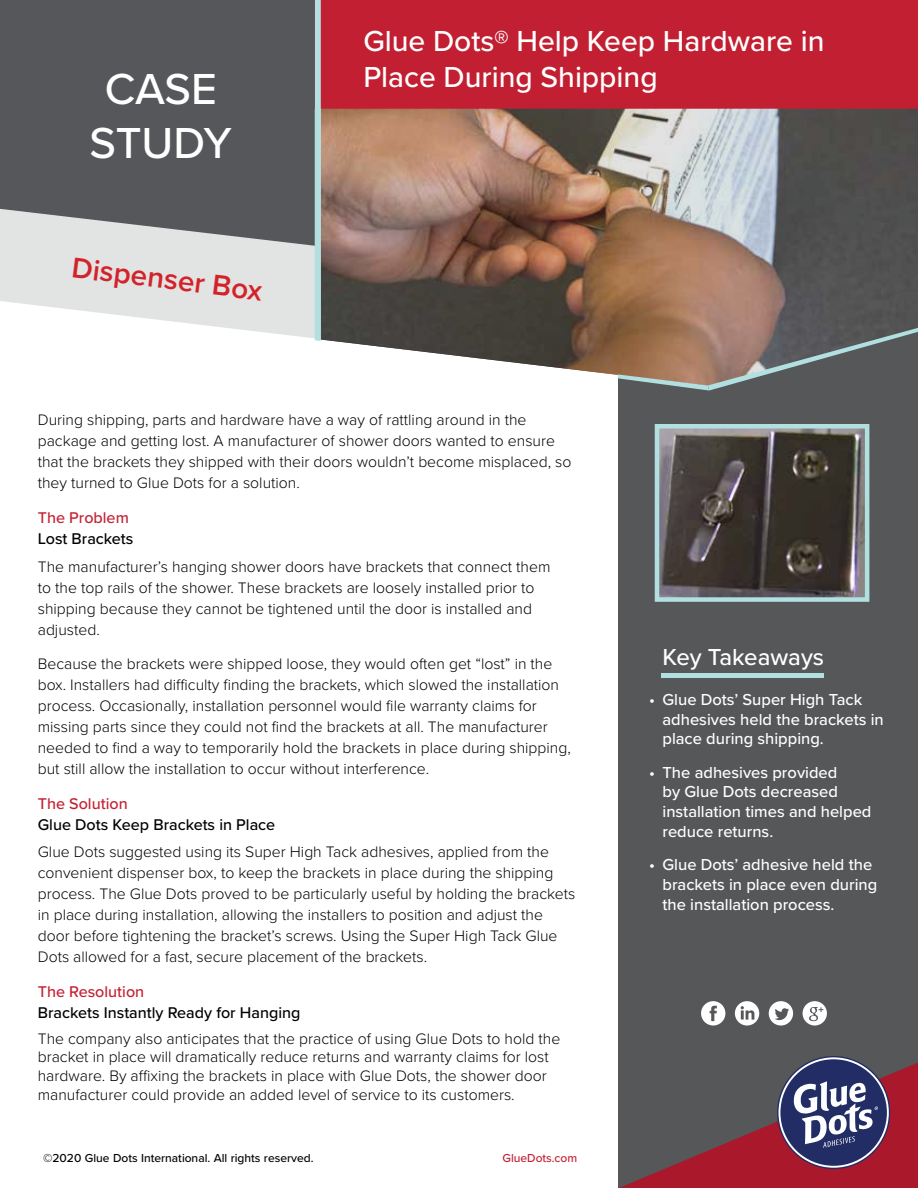
<style>
.page{position:relative;width:918px;height:1188px;background:#fff}
.page>*{position:absolute;margin:0;border:0;box-sizing:border-box;transform-origin:0 0}
.t1{font:500 45px/54px "Proxima Nova";letter-spacing:-.005em;color:#fff;text-align:center}
.t2{font:500 30px/36px "Proxima Nova";color:#fff}
.t3{font:600 29.7px "Proxima Nova";color:#d2232a}
.t4{font:500 24px "Proxima Nova";color:#fff}
.t5{font:500 16.5px/19.8px "Proxima Nova";color:#fff}
.t6{font:500 16.2px "Proxima Nova";color:#000}
.t7{font:500 16.2px "Proxima Nova";color:#c32032}
.t8{font:300 15.75px/21px "Proxima Nova";color:#000}
.t9{font:500 12px "Proxima Nova";color:#000}
.t10{font:500 12px "Proxima Nova";color:#c32032}
</style>
<div class="page">
<div style="left:618px;top:29px;width:300px;height:1159px;background:#555759"></div>
<svg style="left:0;top:109px;width:918px;height:269px"></svg>
<div style="left:661px;top:673px;width:162px;height:5px;background:#b2e0e1"></div>
<div style="left:321px;top:0;width:597px;height:109px;background:#c22032"></div>
<svg style="left:315px;top:0;width:6px;height:341px;background:#b2ddde"></svg>
<svg style="left:0;top:0;width:315px;height:246px;background:#5f6164"></svg>
<svg style="left:618px;top:328px;width:300px;height:63px"></svg>
<img style="left:660px;top:429px;width:204px;height:168px">
<div style="left:655px;top:424px;width:214px;height:178px;border:4px solid #b2e0e1"></div>
<svg style="left:701px;top:1001px;width:24px;height:25px"></svg>
<svg style="left:735px;top:1001px;width:24px;height:25px"></svg>
<svg style="left:769px;top:1001px;width:24px;height:25px"></svg>
<svg style="left:803px;top:1001px;width:24px;height:25px"></svg>
<svg style="left:619px;top:1063px;width:299px;height:125px"></svg>
<h1 class="t1" style="left:90px;top:61px;width:144px">CASE<br>STUDY</h1>
<h3 class="t3" style="left:75px;top:245px;width:193px;rotate:7deg">Dispenser Box</h3>
<h2 class="t2" style="left:363px;top:22px;width:463px">Glue Dots® Help Keep Hardware in<br>Place During Shipping</h2>
<p class="t8" style="left:38px;top:409px;width:535px">During shipping, parts and hardware have a way of rattling around in the package and getting lost. A manufacturer of shower doors wanted to ensure that the brackets they shipped with their doors wouldn’t become misplaced, so they turned to Glue Dots for a solution.</p>
<p class="t7" style="left:38px;top:505px;width:93px">The Problem</p>
<p class="t6" style="left:38px;top:526px;width:97px">Lost Brackets</p>
<p class="t8" style="left:38px;top:555px;width:514px">The manufacturer’s hanging shower doors have brackets that connect them to the top rails of the shower. These brackets are loosely installed prior to shipping because they cannot be tightened until the door is installed and adjusted.</p>
<p class="t8" style="left:38px;top:653px;width:535px">Because the brackets were shipped loose, they would often get “lost” in the box. Installers had difficulty finding the brackets, which slowed the installation process. Occasionally, installation personnel would file warranty claims for missing parts since they could not find the brackets at all. The manufacturer needed to find a way to temporarily hold the brackets in place during shipping, but still allow the installation to occur without interference.</p>
<p class="t7" style="left:38px;top:791px;width:91px">The Solution</p>
<p class="t6" style="left:38px;top:812px;width:239px">Glue Dots Keep Brackets in Place</p>
<p class="t8" style="left:38px;top:841px;width:539px">Glue Dots suggested using its Super High Tack adhesives, applied from the convenient dispenser box, to keep the brackets in place during the shipping process. The Glue Dots proved to be particularly useful by holding the brackets in place during installation, allowing the installers to position and adjust the door before tightening the bracket’s screws. Using the Super High Tack Glue Dots allowed for a fast, secure placement of the brackets.</p>
<p class="t7" style="left:38px;top:979px;width:108px">The Resolution</p>
<p class="t6" style="left:38px;top:1000px;width:264px">Brackets Instantly Ready for Hanging</p>
<p class="t8" style="left:38px;top:1028px;width:524px;line-height:18.9px">The company also anticipates that the practice of using Glue Dots to hold the bracket in place will dramatically reduce returns and warranty claims for lost hardware. By affixing the brackets in place with Glue Dots, the shower door manufacturer could provide an added level of service to its customers.</p>
<p class="t9" style="left:43px;top:1149px;width:272px">©2020 Glue Dots International. All rights reserved.</p>
<p class="t10" style="left:502px;top:1149px;width:76px">GlueDots.com</p>
<h3 class="t4" style="left:663px;top:639px;width:163px">Key Takeaways</h3>
<p class="t5" style="left:663px;top:689px;width:223px;text-indent:-13px">• Glue Dots’ Super High Tack adhesives held the brackets in place during shipping.</p>
<p class="t5" style="left:663px;top:762px;width:210px;text-indent:-13px">• The adhesives provided<br>by Glue Dots decreased installation times and helped reduce returns.</p>
<p class="t5" style="left:663px;top:854px;width:216px;text-indent:-13px">• Glue Dots’ adhesive held the brackets in place even during the installation process.</p>
</div>
